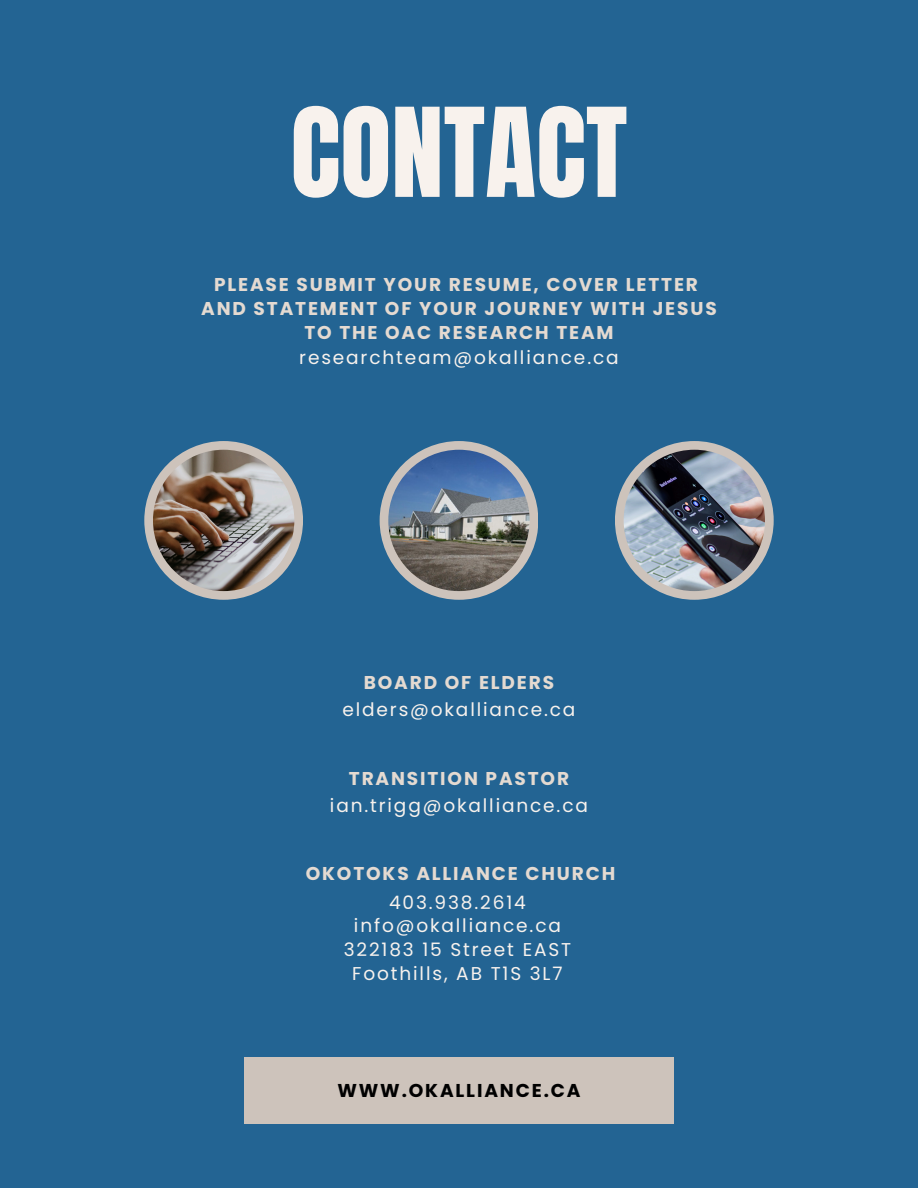
<style>
.page{position:relative;width:918px;height:1188px;background:#236493}
.page>*{position:absolute;margin:0;border:0;box-sizing:border-box;transform-origin:0 0}
.t1{font:105px "Anton";color:#f8f2ed}
.t2{font:700 18.6px/23.7px "Poppins";letter-spacing:.1em;color:#e4dad1;text-align:center}
.t3{font:18.6px "Poppins";letter-spacing:.1em;color:#f8f2ed}
.t4{font:700 18.6px "Poppins";letter-spacing:.1em;color:#000}
</style>
<div class="page">
<div style="left:144px;top:441px;width:159px;height:159px;background:#cdc3bb;border-radius:50%"></div>
<img style="left:153px;top:450px;width:141px;height:141px;border-radius:50%">
<div style="left:615px;top:441px;width:159px;height:159px;background:#cdc3bb;border-radius:50%"></div>
<img style="left:624px;top:450px;width:141px;height:141px;border-radius:50%">
<div style="left:380px;top:441px;width:158px;height:159px;background:#cdc3bb;border-radius:50%"></div>
<img style="left:388px;top:450px;width:142px;height:141px;border-radius:50%">
<div style="left:244px;top:1057px;width:430px;height:66px;background:#cdc3bb"></div>
<p class="t1" style="left:291px;top:77px;width:338px">CONTACT</p>
<p class="t2" style="left:201px;top:273px;width:517px">PLEASE SUBMIT YOUR RESUME, COVER LETTER<br>AND STATEMENT OF YOUR JOURNEY WITH JESUS<br>TO THE OAC RESEARCH TEAM</p>
<p class="t3" style="left:299px;top:345px;width:321px">researchteam@okalliance.ca</p>
<h2 class="t2" style="left:364px;top:671px;width:192px">BOARD OF ELDERS</h2>
<p class="t3" style="left:342px;top:697px;width:235px">elders@okalliance.ca</p>
<p class="t2" style="left:349px;top:766px;width:222px">TRANSITION PASTOR</p>
<h2 class="t3" style="left:330px;top:793px;width:260px">ian.trigg@okalliance.ca</h2>
<p class="t2" style="left:306px;top:862px;width:311px">OKOTOKS ALLIANCE CHURCH</p>
<h2 class="t3" style="left:389px;top:889px;width:138px">403.938.2614</h2>
<p class="t3" style="left:354px;top:913px;width:209px">info@okalliance.ca</p>
<h2 class="t3" style="left:344px;top:937px;width:229px">322183 15 Street EAST</h2>
<p class="t3" style="left:352px;top:960px;width:212px">Foothills, AB T1S 3L7</p>
<p class="t4" style="left:337px;top:1077px;width:245px">WWW.OKALLIANCE.CA</p>
</div>
